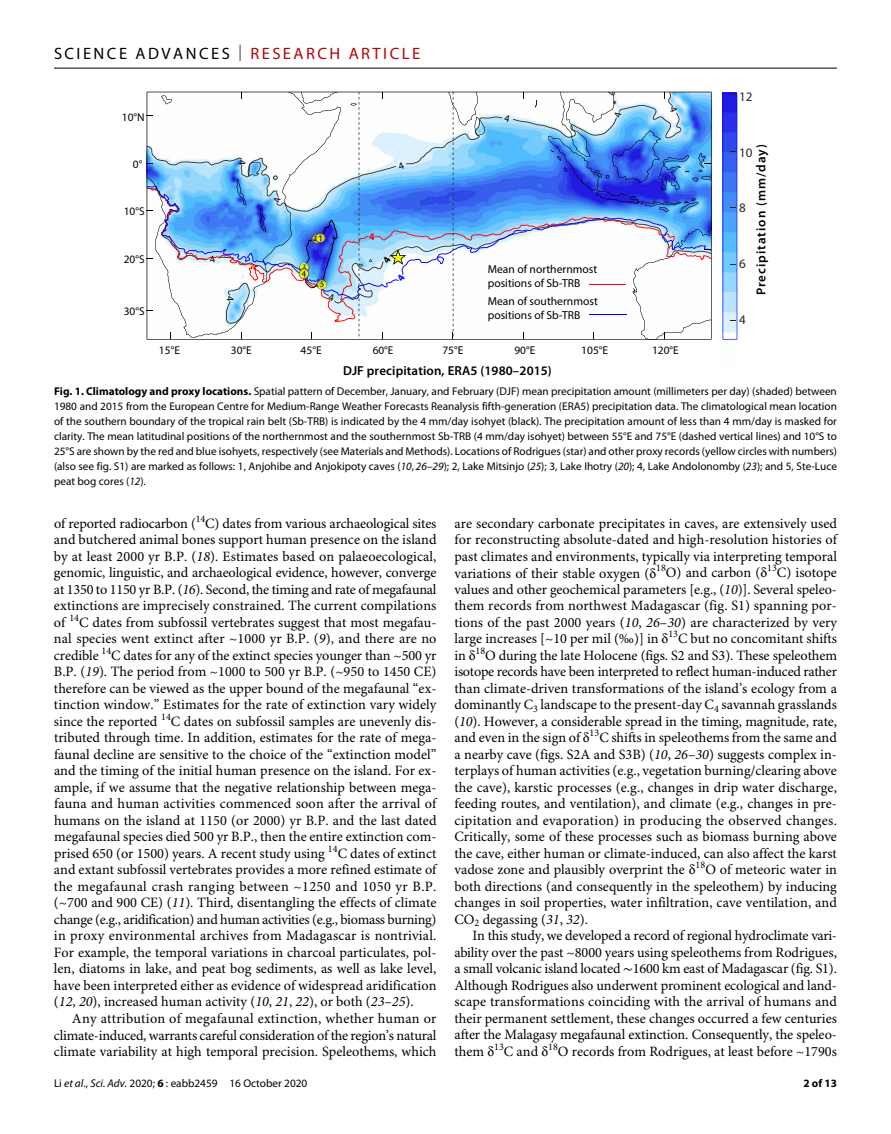
<style>
.page{position:relative;width:891px;height:1134px;background:#fff}
.page>*{position:absolute;margin:0;border:0;box-sizing:border-box;transform-origin:0 0}
.t1{font:16.5px "Myriad Pro";letter-spacing:.15em;color:#000}
.t2{font:14.25px/16.5px "Minion Pro";color:#000;text-align:justify}
.t3{font:600 13.05px "Myriad Pro";letter-spacing:.01em;color:#000}
.t4{font:600 13.05px "Myriad Pro";letter-spacing:.075em;color:#000}
.t5{font:13.05px "Myriad Pro";color:#262626}
.t6{font:11.55px/14px "Myriad Pro";color:#000}
.t7{font:11.4px "Myriad Pro";color:#000}
.t8{font:11.25px/15px "Myriad Pro";color:#000;text-align:justify}
.t9{font:700 11.25px "Myriad Pro";color:#000}
.t10{font:700 10.05px "Myriad Pro";color:#f00}
.t11{font:7.95px "Myriad Pro";color:#000}
.s1{font-weight:300}
.s2{color:#b10508}
.s3{font-weight:700}
.s4{font-style:italic}
.s5{font-family:"STIX General"}
</style>
<div class="page">
<hr style="left:54px;top:68px;width:783px;height:1px;background:#000">
<svg style="left:723px;top:93px;width:14px;height:247px;background:#5d8df3"></svg>
<svg style="left:146px;top:92px;width:565px;height:248px"></svg>
<p class="t1" style="left:54px;top:40px;width:368px">SCIENCE ADVANCES <span class="s1">|</span> <span class="s2">RESEARCH ARTICLE</span></p>
<p class="t7" style="left:122px;top:110px;width:24px">10°N</p>
<p class="t7" style="left:133px;top:157px;width:11px">0°</p>
<p class="t7" style="left:124px;top:204px;width:22px">10°S</p>
<p class="t7" style="left:124px;top:253px;width:22px">20°S</p>
<p class="t7" style="left:124px;top:304px;width:22px">30°S</p>
<p class="t11" style="left:313px;top:233px;width:11px">21</p>
<p class="t10" style="left:369px;top:228px;width:7px">4</p>
<p class="t6" style="left:488px;top:262px;width:111px">Mean of northernmost positions of Sb-TRB</p>
<p class="t6" style="left:488px;top:294px;width:112px">Mean of southernmost positions of Sb-TRB</p>
<p class="t7" style="left:231px;top:343px;width:22px">30°E</p>
<p class="t7" style="left:373px;top:343px;width:22px">60°E</p>
<p class="t7" style="left:514px;top:343px;width:22px">90°E</p>
<p class="t7" style="left:652px;top:343px;width:28px">120°E</p>
<p class="t7" style="left:159px;top:344px;width:23px">15°E</p>
<p class="t7" style="left:301px;top:344px;width:23px">45°E</p>
<p class="t7" style="left:442px;top:344px;width:23px">75°E</p>
<p class="t7" style="left:581px;top:344px;width:29px">105°E</p>
<p class="t3" style="left:343px;top:363px;width:210px">DJF precipitation, ERA5 (1980–2015)</p>
<p class="t5" style="left:739px;top:88px;width:15px">12</p>
<p class="t4" style="left:753px;top:295px;width:152px;rotate:-90deg">Precipitation (mm/day)</p>
<p class="t5" style="left:739px;top:144px;width:15px">10</p>
<p class="t5" style="left:739px;top:200px;width:8px">8</p>
<p class="t5" style="left:739px;top:256px;width:8px">6</p>
<p class="t5" style="left:739px;top:312px;width:8px">4</p>
<p class="t8" style="left:54px;top:384px;width:785px"><span class="s3">Fig. 1. Climatology and proxy locations.</span> Spatial pattern of December, January, and February (DJF) mean precipitation amount (millimeters per day) (shaded) between 1980 and 2015 from the European Centre for Medium-Range Weather Forecasts Reanalysis fifth-generation (ERA5) precipitation data. The climatological mean location of the southern boundary of the tropical rain belt (Sb-TRB) is indicated by the 4 mm/day isohyet (black). The precipitation amount of less than 4 mm/day is masked for clarity. The mean latitudinal positions of the northernmost and the southernmost Sb-TRB (4 mm/day isohyet) between 55°E and 75°E (dashed vertical lines) and 10°S to 25°S are shown by the red and blue isohyets, respectively (see Materials and Methods). Locations of Rodrigues (star) and other proxy records (yellow circles with numbers) (also see fig. S1) are marked as follows: 1, Anjohibe and Anjokipoty caves (<span class="s4">10</span>, <span class="s4">26</span>–<span class="s4">29</span>); 2, Lake Mitsinjo (<span class="s4">25</span>); 3, Lake Ihotry (<span class="s4">20</span>); 4, Lake Andolonomby (<span class="s4">23</span>); and 5, Ste-Luce peat bog cores (<span class="s4">12</span>).</p>
<p class="t2" style="left:54px;top:517px;width:384px">of reported radiocarbon (<sup>14</sup>C) dates from various archaeological sites and butchered animal bones support human presence on the island by at least 2000 yr B.P. (<span class="s4">18</span>). Estimates based on palaeoecological, genomic, linguistic, and archaeological evidence, however, converge at 1350 to 1150 yr B.P. (<span class="s4">16</span>). Second, the timing and rate of megafaunal extinctions are imprecisely constrained. The current compilations of <sup>14</sup>C dates from subfossil vertebrates suggest that most megafau&shy;nal species went extinct after ~1000 yr B.P. (<span class="s4">9</span>), and there are no credible <sup>14</sup>C dates for any of the extinct species younger than ~500 yr B.P. (<span class="s4">19</span>). The period from ~1000 to 500 yr B.P. (~950 to 1450 CE) therefore can be viewed as the upper bound of the megafaunal “ex&shy;tinction window.” Estimates for the rate of extinction vary widely since the reported <sup>14</sup>C dates on subfossil samples are unevenly dis&shy;tributed through time. In addition, estimates for the rate of mega&shy;faunal decline are sensitive to the choice of the “extinction model” and the timing of the initial human presence on the island. For ex&shy;ample, if we assume that the negative relationship between mega&shy;fauna and human activities commenced soon after the arrival of humans on the island at 1150 (or 2000) yr B.P. and the last dated megafaunal species died 500 yr B.P., then the entire extinction com&shy;prised 650 (or 1500) years. A recent study using <sup>14</sup>C dates of extinct and extant subfossil vertebrates provides a more refined estimate of the megafaunal crash ranging between ~1250 and 1050 yr B.P. (~700 and 900 CE) (<span class="s4">11</span>). Third, disentangling the effects of climate change (e.g., aridification) and human activities (e.g., biomass burning) in proxy environmental archives from Madagascar is nontrivial.<br>For example, the temporal variations in charcoal particulates, pol&shy;len, diatoms in lake, and peat bog sediments, as well as lake level, have been interpreted either as evidence of widespread aridification (<span class="s4">12</span>, <span class="s4">20</span>), increased human activity (<span class="s4">10</span>, <span class="s4">21</span>, <span class="s4">22</span>), or both (<span class="s4">23</span>–<span class="s4">25</span>).</p>
<p class="t2" style="left:54px;top:1012px;width:384px;text-indent:18px">Any attribution of megafaunal extinction, whether human or climate-induced, warrants careful consideration of the region’s natural climate variability at high temporal precision. Speleothems, which</p>
<p class="t8" style="left:54px;top:1076px;width:255px">Li <span class="s4">et al</span>., <span class="s4">Sci. Adv.</span> 2020; <span class="s3">6</span> : eabb2459 16 October 2020</p>
<p class="t2" style="left:454px;top:517px;width:384px">are secondary carbonate precipitates in caves, are extensively used for reconstructing absolute-dated and high-resolution histories of past climates and environments, typically via interpreting temporal variations of their stable oxygen ( <sup>18</sup>O) and carbon ( <sup>13</sup>C) isotope values and other geochemical parameters [e.g., (<span class="s4">10</span>)]. Several speleo&shy;them records from northwest Madagascar (fig. S1) spanning por&shy;tions of the past 2000 years (<span class="s4">10</span>, <span class="s4">26</span>–<span class="s4">30</span>) are characterized by very large increases [~10 per mil (‰)] in <sup>13</sup>C but no concomitant shifts in <sup>18</sup>O during the late Holocene (figs. S2 and S3). These speleothem isotope records have been interpreted to reflect human-induced rather than climate-driven transformations of the island’s ecology from a dominantly C<sub>3</sub> landscape to the present-day C<sub>4</sub> savannah grasslands (<span class="s4">10</span>). However, a considerable spread in the timing, magnitude, rate, and even in the sign of <sup>13</sup>C shifts in speleothems from the same and a nearby cave (figs. S2A and S3B) (<span class="s4">10</span>, <span class="s4">26</span>–<span class="s4">30</span>) suggests complex in&shy;terplays of human activities (e.g., vegetation burning/clearing above the cave), karstic processes (e.g., changes in drip water discharge, feeding routes, and ventilation), and climate (e.g., changes in pre&shy;cipitation and evaporation) in producing the observed changes.<br>Critically, some of these processes such as biomass burning above the cave, either human or climate-induced, can also affect the karst vadose zone and plausibly overprint the <sup>18</sup>O of meteoric water in both directions (and consequently in the speleothem) by inducing changes in soil properties, water infiltration, cave ventilation, and CO<sub>2</sub> degassing (<span class="s4">31</span>, <span class="s4">32</span>).</p>
<p class="t2" style="left:455px;top:929px;width:384px;text-indent:18px">In this study, we developed a record of regional hydroclimate vari&shy;ability over the past ~8000 years using speleothems from Rodrigues, a small volcanic island located <span class="s5">∼</span>1600 km east of Madagascar (fig. S1).<br>Although Rodrigues also underwent prominent ecological and land&shy;scape transformations coinciding with the arrival of humans and their permanent settlement, these changes occurred a few centuries after the Malagasy megafaunal extinction. Consequently, the speleo&shy;them <sup>13</sup>C and <sup>18</sup>O records from Rodrigues, at least before ~1790s</p>
<p class="t9" style="left:803px;top:1074px;width:35px">2 of 13</p>
</div>
